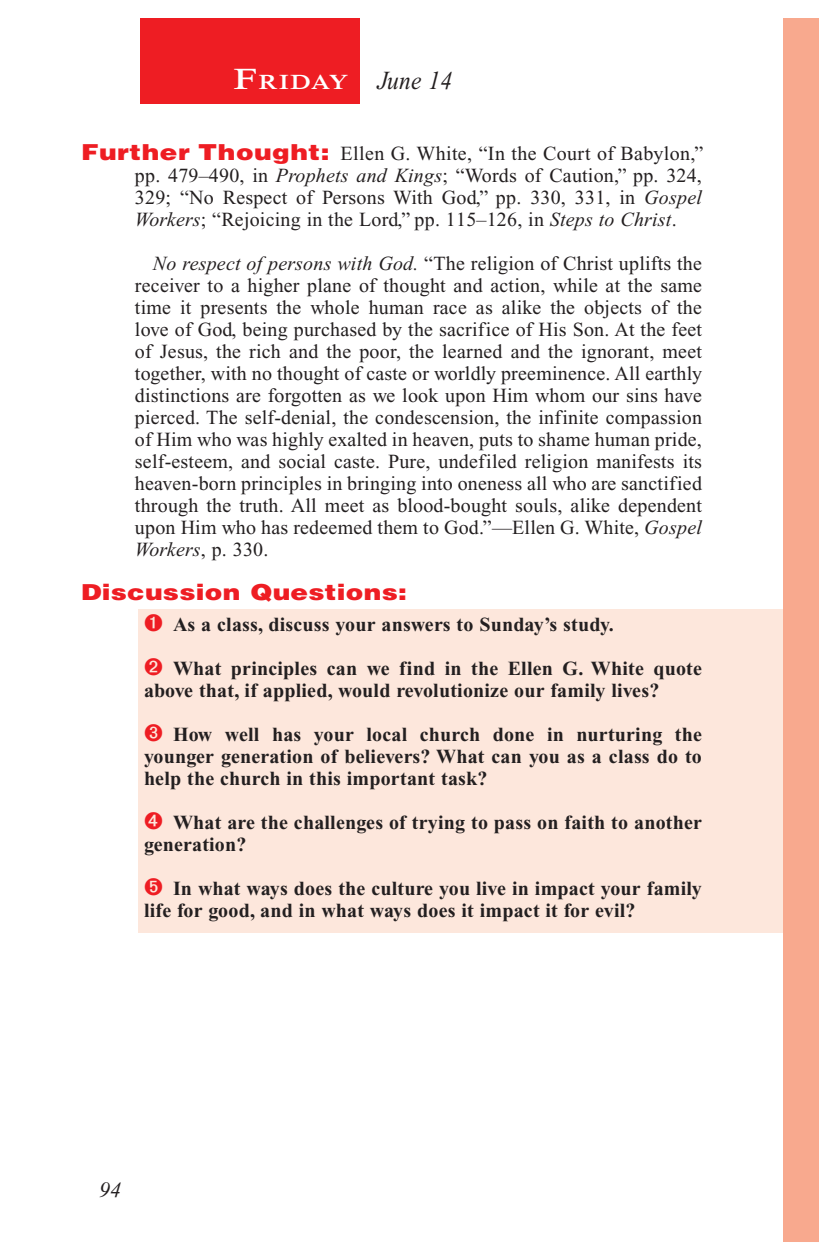
<style>
.page{position:relative;width:819px;height:1260px;background:#fff}
.page>*{position:absolute;margin:0;border:0;box-sizing:border-box;transform-origin:0 0}
.Lesson_Dates{font:italic 26px "Times New Roman PS Std";letter-spacing:.01em;color:#231f20;scale:.9 1}
.Question{font:900 22px "Helvetica LT Std";letter-spacing:.01em;color:#ee1d23;scale:1.2 1}
.t1{font:italic 22px "Times New Roman PS Std";color:#231f20}
.Daily_Header{font:600 21px "Times NRMT Std";letter-spacing:.035em;color:#fff;scale:1.1 1}
.Body{font:20px/22px "Times New Roman PS Std";letter-spacing:.01em;color:#231f20;text-align:justify}
.Numbered_Bullet_List{font:700 20px/22px "Times New Roman PS Std";letter-spacing:.01em;color:#231f20}
.Question_NO_SB{font:20px/22px "Times New Roman PS Std";letter-spacing:.01em;color:#231f20;text-align:justify}
.s1{font-size:30px}
.s2{font-family:"Helvetica LT Std";font-weight:900;font-size:22px;color:#ee1d23}
.s3{font-style:italic}
</style>
<div class="page">
<div style="left:783px;top:18px;width:36px;height:1224px;background:#f8a98e"></div>
<div style="left:140px;top:18px;width:220px;height:86px;background:#ee1d23"></div>
<div style="left:139px;top:609px;width:644px;height:324px;background:#fde7dc"></div>
<p class="Daily_Header" style="left:234px;top:70px;width:106px"><span class="s1">F</span>riday</p>
<p class="Lesson_Dates" style="left:378px;top:66px;width:84px">June 14</p>
<p class="Question_NO_SB" style="left:135px;top:142px;width:570px;text-indent:-54px"><span class="s2">Further Thought:</span> Ellen G. White, “In the Court of Babylon,” pp. 479–490, in <span class="s3">Prophets and Kings</span>; “Words of Caution,” pp. 324, 329; “No Respect of Persons With God,” pp. 330, 331, in <span class="s3">Gospel Workers</span>; “Rejoicing in the Lord,” pp. 115–126, in <span class="s3">Steps to Christ</span>.</p>
<p class="Body" style="left:135px;top:252px;width:569px;text-indent:18px"><span class="s3">No respect of persons with God.</span> “The religion of Christ uplifts the receiver to a higher plane of thought and action, while at the same time it presents the whole human race as alike the objects of the love of God, being purchased by the sacrifice of His Son. At the feet of Jesus, the rich and the poor, the learned and the ignorant, meet together, with no thought of caste or worldly preeminence. All earthly distinctions are forgotten as we look upon Him whom our sins have pierced. The self-denial, the condescension, the infinite compassion of Him who was highly exalted in heaven, puts to shame human pride, self-esteem, and social caste. Pure, undefiled religion manifests its heaven-born principles in bringing into oneness all who are sanctified through the truth. All meet as blood-bought souls, alike dependent upon Him who has redeemed them to God.”—Ellen G. White, <span class="s3">Gospel Workers</span>, p. 330.</p>
<p class="Question" style="left:81px;top:578px;width:273px">Discussion Questions:</p>
<p class="Numbered_Bullet_List" style="left:173px;top:613px;width:442px">As a class, discuss your answers to Sunday’s study.</p>
<p class="Numbered_Bullet_List" style="left:144px;top:657px;width:560px;text-indent:29px">What principles can we find in the Ellen G. White quote above that, if applied, would revolutionize our family lives?</p>
<p class="Numbered_Bullet_List" style="left:144px;top:723px;width:559px;text-align:justify;text-indent:29px">How well has your local church done in nurturing the younger generation of believers? What can you as a class do to help the church in this important task?</p>
<p class="Numbered_Bullet_List" style="left:144px;top:811px;width:560px;text-indent:29px">What are the challenges of trying to pass on faith to another generation?</p>
<p class="Numbered_Bullet_List" style="left:144px;top:877px;width:559px;text-indent:29px">In what ways does the culture you live in impact your family life for good, and in what ways does it impact it for evil?</p>
<p class="t1" style="left:99px;top:1178px;width:23px">94</p>
</div>
